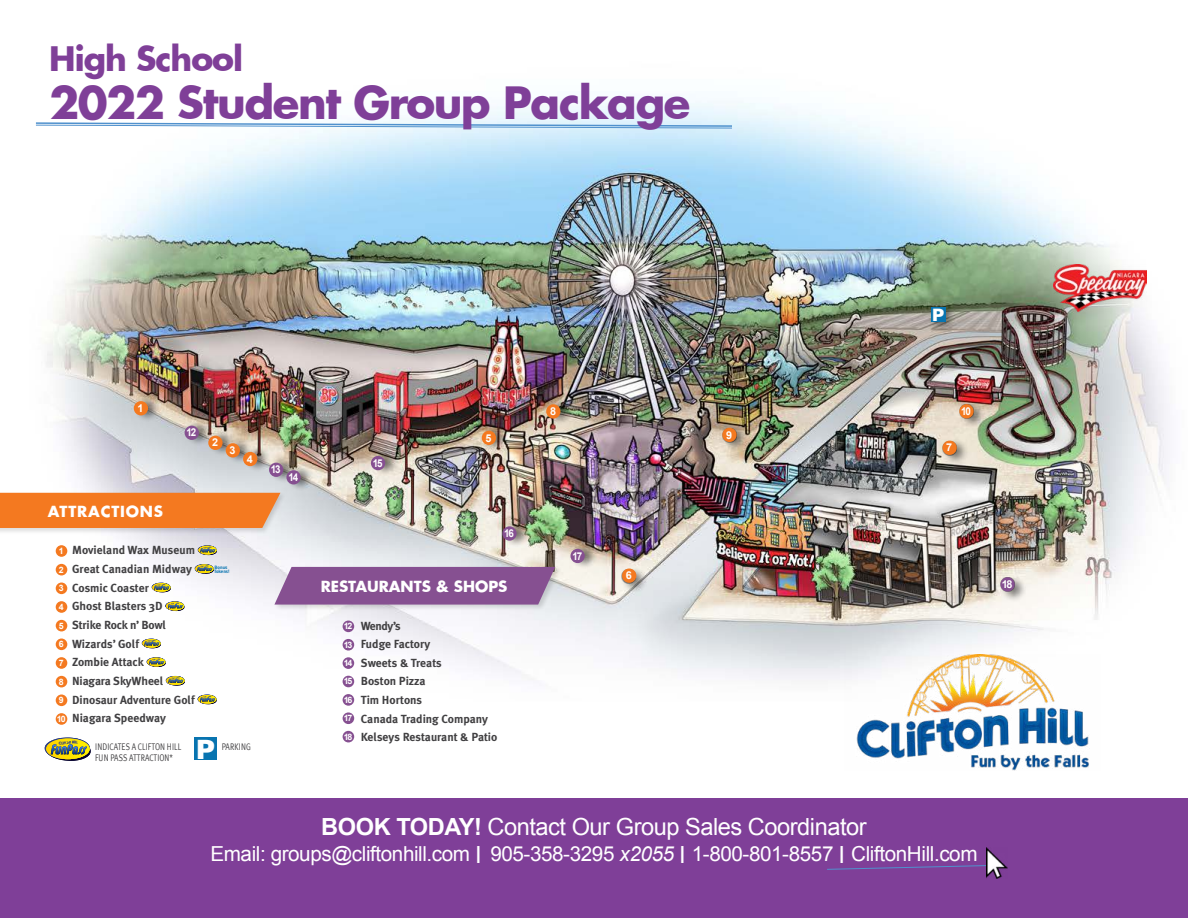
<style>
.page{position:relative;width:1188px;height:918px;background:#fff}
.page>*{position:absolute;margin:0;border:0;box-sizing:border-box;transform-origin:0 0}
.t1{font:700 43.5px "Futura";letter-spacing:-.03em;color:#7f3f98}
.t2{font:700 33px "Futura";letter-spacing:-.03em;color:#7f3f98}
.t3{font:700 25.5px "Futura";color:#fff;scale:1.11 1}
.t4{font:23.55px "Arial";letter-spacing:-.02em;color:#fff}
.t5{font:20.7px "Arial";letter-spacing:-.02em;color:#fff}
.t6{font:700 16.5px "Futura";color:#fff;scale:1.11 1}
.t7{font:700 15px "Futura";color:#fff}
.t8{font:700 15px "Futura";letter-spacing:.055em;color:#fff}
.t9{font:700 11.7px/18.6px "Meta Plus";color:#414042}
.t10{font:700 10.8px "Arial";letter-spacing:-.11em;color:#fff;scale:.9 1}
.t11{font:700 10.8px "Arial";letter-spacing:-.11em;color:#fff}
.t12{font:9.6px/10.4px "Meta Plus";color:#414042;scale:.8 1}
.t13{font:700 8.85px/18.6px "Arial";letter-spacing:-.11em;color:#fff;text-align:justify}
.t14{font:700 4.8px "Meta Plus";letter-spacing:-.02em;color:#0874b0}
.s1{font-weight:700}
.s2{font-size:23.55px}
.s3{font-style:italic}
</style>
<div class="page">
<img style="left:45px;top:97px;width:1123px;height:604px">
<div style="left:134px;top:394px;width:27px;height:29px;background:#000;opacity:.48"></div>
<div style="left:134px;top:401px;width:14px;height:14px;background:#f47920;border-radius:50%"></div>
<div style="left:208px;top:429px;width:28px;height:28px;background:#000;opacity:.48"></div>
<div style="left:208px;top:436px;width:15px;height:14px;background:#f47920;border-radius:50%"></div>
<div style="left:226px;top:436px;width:27px;height:29px;background:#000;opacity:.48"></div>
<div style="left:226px;top:443px;width:14px;height:15px;background:#f47920;border-radius:50%"></div>
<div style="left:243px;top:445px;width:28px;height:28px;background:#000;opacity:.48"></div>
<div style="left:243px;top:452px;width:14px;height:14px;background:#f47920;border-radius:50%"></div>
<div style="left:482px;top:424px;width:27px;height:28px;background:#000;opacity:.48"></div>
<div style="left:482px;top:431px;width:14px;height:14px;background:#f47920;border-radius:50%"></div>
<div style="left:546px;top:397px;width:28px;height:29px;background:#000;opacity:.48"></div>
<div style="left:546px;top:404px;width:14px;height:15px;background:#f47920;border-radius:50%"></div>
<div style="left:184px;top:419px;width:28px;height:28px;background:#000;opacity:.48"></div>
<div style="left:185px;top:426px;width:14px;height:14px;background:#865091;border-radius:50%"></div>
<div style="left:269px;top:456px;width:28px;height:28px;background:#000;opacity:.48"></div>
<div style="left:269px;top:463px;width:14px;height:14px;background:#865091;border-radius:50%"></div>
<div style="left:286px;top:463px;width:28px;height:29px;background:#000;opacity:.48"></div>
<div style="left:286px;top:470px;width:15px;height:14px;background:#865091;border-radius:50%"></div>
<div style="left:371px;top:449px;width:28px;height:28px;background:#000;opacity:.48"></div>
<div style="left:371px;top:456px;width:14px;height:14px;background:#865091;border-radius:50%"></div>
<div style="left:502px;top:519px;width:28px;height:29px;background:#000;opacity:.48"></div>
<div style="left:502px;top:526px;width:15px;height:15px;background:#865091;border-radius:50%"></div>
<div style="left:570px;top:542px;width:28px;height:28px;background:#000;opacity:.48"></div>
<div style="left:570px;top:549px;width:15px;height:14px;background:#865091;border-radius:50%"></div>
<div style="left:926px;top:302px;width:31px;height:31px;background:#000;opacity:.48"></div>
<div style="left:931px;top:307px;width:15px;height:15px;background:#0874b0"></div>
<div style="left:621px;top:402px;width:406px;height:201px;background:#000;opacity:.47"></div>
<div style="left:621px;top:569px;width:15px;height:15px;background:#000;opacity:.48"></div>
<div style="left:622px;top:569px;width:14px;height:14px;background:#f47920;border-radius:50%"></div>
<div style="left:942px;top:441px;width:15px;height:15px;background:#000;opacity:.48"></div>
<div style="left:942px;top:441px;width:15px;height:14px;background:#f47920;border-radius:50%"></div>
<div style="left:722px;top:428px;width:15px;height:15px;background:#000;opacity:.48"></div>
<div style="left:722px;top:428px;width:15px;height:14px;background:#f47920;border-radius:50%"></div>
<div style="left:959px;top:404px;width:15px;height:15px;background:#000;opacity:.48"></div>
<div style="left:959px;top:404px;width:15px;height:14px;background:#f47920;border-radius:50%"></div>
<div style="left:1000px;top:577px;width:15px;height:15px;background:#000;opacity:.48"></div>
<div style="left:1000px;top:577px;width:15px;height:15px;background:#865091;border-radius:50%"></div>
<img style="left:1053px;top:265px;width:94px;height:46px">
<img style="left:844px;top:655px;width:257px;height:116px">
<div style="left:343px;top:621px;width:11px;height:11px;background:#865091;border-radius:50%"></div>
<div style="left:343px;top:639px;width:11px;height:12px;background:#865091;border-radius:50%"></div>
<div style="left:343px;top:657px;width:11px;height:12px;background:#865091;border-radius:50%"></div>
<div style="left:343px;top:676px;width:11px;height:11px;background:#865091;border-radius:50%"></div>
<div style="left:343px;top:694px;width:11px;height:12px;background:#865091;border-radius:50%"></div>
<div style="left:343px;top:712px;width:11px;height:12px;background:#865091;border-radius:50%"></div>
<div style="left:343px;top:731px;width:11px;height:11px;background:#865091;border-radius:50%"></div>
<div style="left:273px;top:566px;width:289px;height:45px;background:#000;opacity:.14"></div>
<svg style="left:274px;top:567px;width:281px;height:38px;background:#8c5a96"></svg>
<div style="left:56px;top:545px;width:11px;height:12px;background:#f47920;border-radius:50%"></div>
<div style="left:56px;top:564px;width:11px;height:11px;background:#f47920;border-radius:50%"></div>
<div style="left:56px;top:583px;width:11px;height:11px;background:#f47920;border-radius:50%"></div>
<div style="left:56px;top:601px;width:11px;height:12px;background:#f47920;border-radius:50%"></div>
<div style="left:56px;top:620px;width:11px;height:11px;background:#f47920;border-radius:50%"></div>
<div style="left:56px;top:639px;width:11px;height:11px;background:#f47920;border-radius:50%"></div>
<div style="left:56px;top:657px;width:11px;height:12px;background:#f47920;border-radius:50%"></div>
<div style="left:56px;top:676px;width:11px;height:11px;background:#f47920;border-radius:50%"></div>
<div style="left:56px;top:695px;width:11px;height:11px;background:#f47920;border-radius:50%"></div>
<div style="left:56px;top:713px;width:11px;height:12px;background:#f47920;border-radius:50%"></div>
<svg style="left:198px;top:545px;width:19px;height:10px"></svg>
<svg style="left:195px;top:564px;width:19px;height:10px"></svg>
<svg style="left:152px;top:583px;width:19px;height:10px"></svg>
<svg style="left:165px;top:601px;width:20px;height:10px"></svg>
<svg style="left:142px;top:639px;width:19px;height:10px"></svg>
<svg style="left:147px;top:657px;width:19px;height:10px"></svg>
<svg style="left:166px;top:676px;width:19px;height:10px"></svg>
<svg style="left:197px;top:695px;width:20px;height:10px"></svg>
<div style="left:0;top:491px;width:287px;height:44px;background:#000;opacity:.14"></div>
<div style="left:0;top:493px;width:280px;height:35px;background:#f47920"></div>
<svg style="left:45px;top:737px;width:46px;height:24px"></svg>
<div style="left:195px;top:737px;width:22px;height:23px;background:#0874b0"></div>
<div style="left:0;top:798px;width:1188px;height:120px;background:#7f3f98"></div>
<svg style="left:827px;top:865px;width:159px;height:5px"></svg>
<img style="left:986px;top:847px;width:21px;height:32px">
<svg style="left:36px;top:122px;width:698px;height:7px"></svg>
<h2 class="t2" style="left:49px;top:36px;width:195px">High School</h2>
<h1 class="t1" style="left:49px;top:72px;width:642px">2022 Student Group Package</h1>
<h3 class="t6" style="left:932px;top:304px;width:12px">P</h3>
<p class="t11" style="left:138px;top:401px;width:8px">1</p>
<p class="t10" style="left:187px;top:425px;width:12px">12</p>
<p class="t11" style="left:212px;top:435px;width:8px">2</p>
<p class="t11" style="left:230px;top:443px;width:8px">3</p>
<p class="t11" style="left:247px;top:451px;width:8px">4</p>
<p class="t8" style="left:48px;top:501px;width:117px">ATTRACTIONS</p>
<p class="t13" style="left:57px;top:542px;width:10px;text-align:left">1<br>2<br>3<br>4<br>5<br>6<br>7<br>8<br>9<br>10</p>
<p class="t9" style="left:72px;top:541px;width:124px">Movieland Wax Museum<br>Great Canadian Midway</p>
<p class="t9" style="left:72px;top:578px;width:124px">Cosmic Coaster<br>Ghost Blasters 3D<br>Strike Rock n’ Bowl<br>Wizards’ Golf<br>Zombie Attack<br>Niagara SkyWheel<br>Dinosaur Adventure Golf<br>Niagara Speedway</p>
<p class="t14" style="left:215px;top:564px;width:14px">Bonus</p>
<p class="t14" style="left:214px;top:568px;width:17px">Tokens!</p>
<h3 class="t3" style="left:196px;top:732px;width:18px">P</h3>
<p class="t12" style="left:95px;top:742px;width:109px">INDICATES A CLIFTON HILL<br>FUN PASS ATTRACTION*</p>
<p class="t12" style="left:222px;top:742px;width:38px">PARKING</p>
<p class="t10" style="left:271px;top:462px;width:12px">13</p>
<p class="t10" style="left:288px;top:470px;width:12px">14</p>
<p class="t10" style="left:373px;top:455px;width:12px">15</p>
<p class="t11" style="left:486px;top:430px;width:8px">5</p>
<p class="t10" style="left:504px;top:526px;width:12px">16</p>
<p class="t7" style="left:321px;top:576px;width:188px">RESTAURANTS &amp; SHOPS</p>
<p class="t13" style="left:344px;top:617px;width:10px">12<br>13<br>14<br>15<br>16<br>17<br>18</p>
<p class="t9" style="left:361px;top:616px;width:138px">Wendy’s<br>Fudge Factory<br>Sweets &amp; Treats<br>Boston Pizza<br>Tim Hortons<br>Canada Trading Company<br>Kelseys Restaurant &amp; Patio</p>
<p class="t11" style="left:550px;top:404px;width:8px">8</p>
<p class="t10" style="left:572px;top:548px;width:12px">17</p>
<p class="t11" style="left:626px;top:568px;width:8px">6</p>
<p class="t11" style="left:726px;top:427px;width:8px">9</p>
<p class="t10" style="left:961px;top:404px;width:12px">10</p>
<p class="t11" style="left:946px;top:440px;width:8px">7</p>
<h3 class="t4" style="left:321px;top:810px;width:547px"><span class="s1">BOOK TODAY!</span> Contact Our Group Sales Coordinator</h3>
<h3 class="t5" style="left:210px;top:840px;width:769px">Email: groups@cliftonhill.com <span class="s2">I</span> 905-358-3295 <span class="s3">x2055</span> <span class="s2">I</span> 1-800-801-8557 <span class="s2">I</span> CliftonHill.com</h3>
<p class="t11" style="left:1002px;top:577px;width:12px">18</p>
</div>
